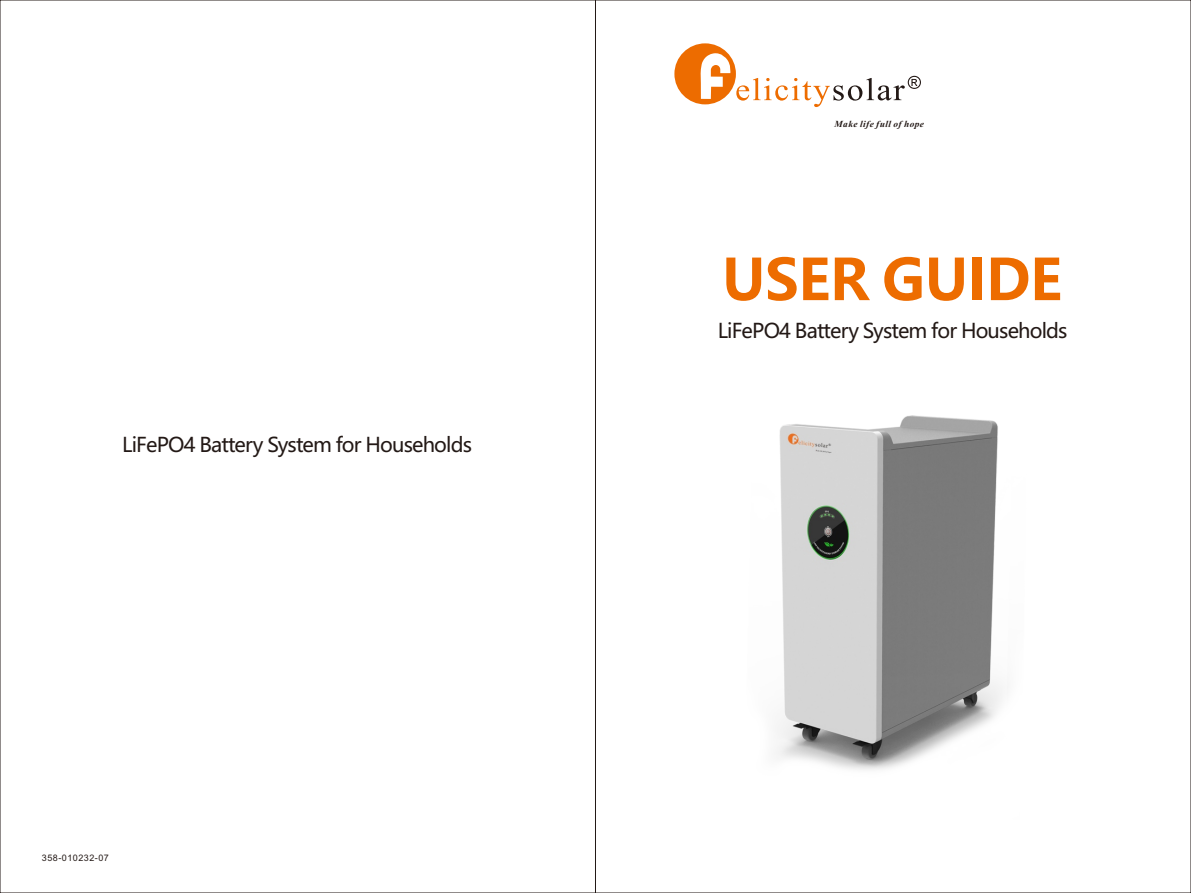
<style>
.page{position:relative;width:1191px;height:893px;background:#fff}
.page>*{position:absolute;margin:0;border:0;box-sizing:border-box;transform-origin:0 0}
.t1{font:700 56.25px "Microsoft Ya Hei";letter-spacing:-.01em;color:#ed6c00}
.t2{font:20.1px "Microsoft Ya Hei";letter-spacing:-.04em;color:#231916}
.t3{font:italic 700 9.3px "Times New Roman";letter-spacing:.05em;color:#231916}
.t4{font:9px "Arial";letter-spacing:.055em;color:#231916}
</style>
<div class="page">
<div style="left:674px;top:43px;width:62px;height:61px;background:#ed6c00;border-radius:50%"></div>
<svg style="left:700px;top:52px;width:221px;height:55px"></svg>
<img style="left:776px;top:415px;width:226px;height:355px">
<p class="t2" style="left:122px;top:436px;width:351px">LiFePO4 Battery System for Households</p>
<p class="t4" style="left:42px;top:855px;width:69px">358-010232-07</p>
<p class="t3" style="left:834px;top:120px;width:91px">Make life full of hope</p>
<h1 class="t1" style="left:722px;top:254px;width:342px">USER GUIDE</h1>
<p class="t2" style="left:718px;top:322px;width:351px">LiFePO4 Battery System for Households</p>
</div>
